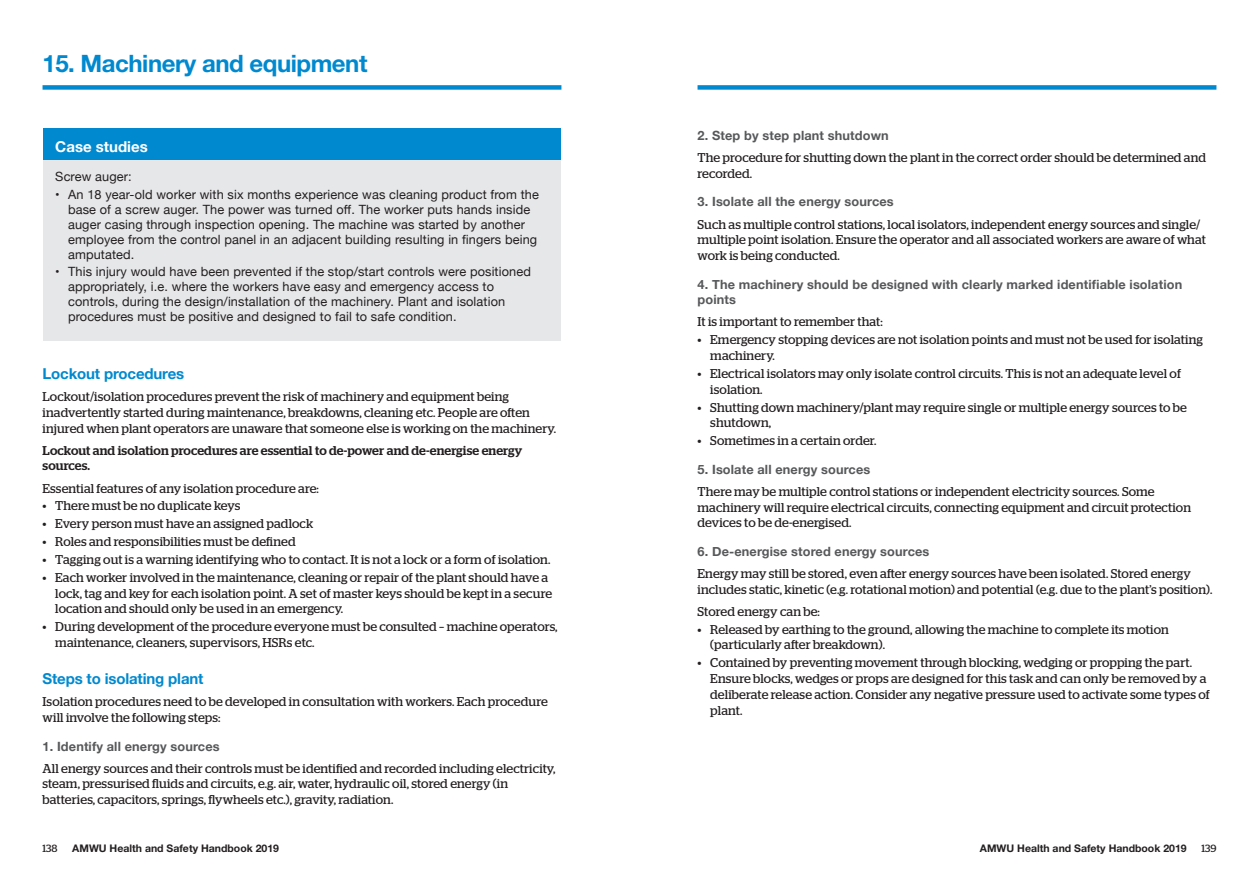
<style>
.page{position:relative;width:1259px;height:893px;background:#fff}
.page>*{position:absolute;margin:0;border:0;box-sizing:border-box;transform-origin:0 0}
.OHS_running_head{font:700 24px "Helvetica Neue LT Std";letter-spacing:-.02em;color:#0089cf}
.OHS_A_head{font:700 15px "Helvetica Neue";letter-spacing:-.01em;color:#0089cf}
.OHS_box_colour_head{font:700 15px "Helvetica Neue";color:#fff}
.OHS_body_copy{font:12.75px/15.8px "Stag";letter-spacing:.005em;color:#231f20}
.OHS_bullet_1{font:12.75px/15.8px "Stag";letter-spacing:.005em;color:#231f20}
.OHS_box_bullet{font:12.75px/15px "Helvetica Neue";letter-spacing:.01em;color:#231f20}
.OHS_B_head{font:700 12.75px/15.8px "Helvetica Neue";letter-spacing:.01em;color:#57585a}
.OHS_body_copy-2{font:500 12.75px/15.8px "Stag";letter-spacing:.01em;color:#231f20}
.t1{font:700 10.5px "Helvetica Neue LT Std";color:#231f20}
.t2{font:10.5px "Stag";letter-spacing:.005em;color:#231f20}
</style>
<div class="page">
<div style="left:697px;top:85px;width:519px;height:5px;background:#0089cf"></div>
<div style="left:43px;top:85px;width:518px;height:5px;background:#0089cf"></div>
<div style="left:43px;top:128px;width:518px;height:44px;background:#0089cf"></div>
<div style="left:43px;top:161px;width:518px;height:40px;background:#e6e7e9"></div>
<div style="left:43px;top:178px;width:518px;height:100px;background:#e6e7e9"></div>
<div style="left:43px;top:255px;width:518px;height:85px;background:#e6e7e9"></div>
<p class="OHS_running_head" style="left:43px;top:49px;width:326px">15. Machinery and equipment</p>
<p class="OHS_B_head" style="left:697px;top:128px;width:193px">2. Step by step plant shutdown</p>
<p class="OHS_body_copy" style="left:697px;top:150px;width:510px">The procedure for shutting down the plant in the correct order should be determined and recorded.</p>
<p class="OHS_B_head" style="left:697px;top:194px;width:198px">3. Isolate all the energy sources</p>
<p class="OHS_body_copy" style="left:697px;top:216px;width:510px">Such as multiple control stations, local isolators, independent energy sources and single/ multiple point isolation. Ensure the operator and all associated workers are aware of what work is being conducted.</p>
<p class="OHS_B_head" style="left:697px;top:276px;width:486px">4. The machinery should be designed with clearly marked identifiable isolation points</p>
<p class="OHS_body_copy" style="left:697px;top:314px;width:187px">It is important to remember that:</p>
<p class="OHS_bullet_1" style="left:710px;top:332px;width:494px;text-indent:-13px">• Emergency stopping devices are not isolation points and must not be used for isolating machinery.</p>
<p class="OHS_bullet_1" style="left:710px;top:365px;width:472px;text-indent:-13px">• Electrical isolators may only isolate control circuits. This is not an adequate level of isolation.</p>
<p class="OHS_bullet_1" style="left:710px;top:399px;width:478px;text-indent:-13px">• Shutting down machinery/plant may require single or multiple energy sources to be shutdown,</p>
<p class="OHS_bullet_1" style="left:697px;top:433px;width:180px">• Sometimes in a certain order.</p>
<p class="OHS_B_head" style="left:697px;top:462px;width:174px">5. Isolate all energy sources</p>
<p class="OHS_body_copy" style="left:697px;top:483px;width:495px">There may be multiple control stations or independent electricity sources. Some machinery will require electrical circuits, connecting equipment and circuit protection devices to be de-energised.</p>
<p class="OHS_B_head" style="left:697px;top:544px;width:233px">6. De-energise stored energy sources</p>
<p class="OHS_body_copy" style="left:697px;top:565px;width:516px">Energy may still be stored, even after energy sources have been isolated. Stored energy includes static, kinetic (e.g. rotational motion) and potential (e.g. due to the plant’s position).</p>
<p class="OHS_body_copy" style="left:697px;top:603px;width:124px">Stored energy can be:</p>
<p class="OHS_bullet_1" style="left:710px;top:621px;width:460px;text-indent:-13px">• Released by earthing to the ground, allowing the machine to complete its motion (particularly after breakdown).</p>
<p class="OHS_bullet_1" style="left:710px;top:655px;width:501px;text-indent:-13px">• Contained by preventing movement through blocking, wedging or propping the part.<br>Ensure blocks, wedges or props are designed for this task and can only be removed by a deliberate release action. Consider any negative pressure used to activate some types of plant.</p>
<p class="OHS_box_colour_head" style="left:55px;top:134px;width:94px">Case studies</p>
<p class="OHS_box_bullet" style="left:55px;top:170px;width:78px">Screw auger:</p>
<p class="OHS_box_bullet" style="left:68px;top:187px;width:472px;text-indent:-13px">• An 18 year-old worker with six months experience was cleaning product from the base of a screw auger. The power was turned off. The worker puts hands inside auger casing through inspection opening. The machine was started by another employee from the control panel in an adjacent building resulting in fingers being amputated.</p>
<p class="OHS_box_bullet" style="left:68px;top:264px;width:464px;text-indent:-13px">• This injury would have been prevented if the stop/start controls were positioned appropriately, i.e. where the workers have easy and emergency access to controls, during the design/installation of the machinery. Plant and isolation procedures must be positive and designed to fail to safe condition.</p>
<p class="OHS_A_head" style="left:43px;top:362px;width:143px">Lockout procedures</p>
<p class="OHS_body_copy" style="left:43px;top:389px;width:515px">Lockout/isolation procedures prevent the risk of machinery and equipment being inadvertently started during maintenance, breakdowns, cleaning etc. People are often injured when plant operators are unaware that someone else is working on the machinery.</p>
<p class="OHS_body_copy-2" style="left:43px;top:442px;width:481px">Lockout and isolation procedures are essential to de-power and de-energise energy sources.</p>
<p class="OHS_body_copy" style="left:43px;top:480px;width:278px">Essential features of any isolation procedure are:</p>
<p class="OHS_bullet_1" style="left:43px;top:498px;width:199px">• There must be no duplicate keys</p>
<p class="OHS_bullet_1" style="left:43px;top:516px;width:272px">• Every person must have an assigned padlock</p>
<p class="OHS_bullet_1" style="left:43px;top:534px;width:255px">• Roles and responsibilities must be defined</p>
<p class="OHS_bullet_1" style="left:43px;top:552px;width:509px">• Tagging out is a warning identifying who to contact. It is not a lock or a form of isolation.</p>
<p class="OHS_bullet_1" style="left:55px;top:569px;width:498px;text-indent:-13px">• Each worker involved in the maintenance, cleaning or repair of the plant should have a lock, tag and key for each isolation point. A set of master keys should be kept in a secure location and should only be used in an emergency.</p>
<p class="OHS_bullet_1" style="left:55px;top:619px;width:504px;text-indent:-13px">• During development of the procedure everyone must be consulted – machine operators, maintenance, cleaners, supervisors, HSRs etc.</p>
<p class="OHS_A_head" style="left:43px;top:667px;width:162px">Steps to isolating plant</p>
<p class="OHS_body_copy" style="left:43px;top:694px;width:507px">Isolation procedures need to be developed in consultation with workers. Each procedure will involve the following steps:</p>
<p class="OHS_B_head" style="left:43px;top:738px;width:179px">1. Identify all energy sources</p>
<p class="OHS_body_copy" style="left:43px;top:760px;width:514px">All energy sources and their controls must be identified and recorded including electricity, steam, pressurised fluids and circuits, e.g. air, water, hydraulic oil, stored energy (in batteries, capacitors, springs, flywheels etc.), gravity, radiation.</p>
<p class="t2" style="left:43px;top:842px;width:17px">138</p>
<p class="t1" style="left:72px;top:842px;width:208px">AMWU Health and Safety Handbook 2019</p>
<p class="t1" style="left:980px;top:842px;width:208px">AMWU Health and Safety Handbook 2019</p>
<p class="t2" style="left:1201px;top:842px;width:17px">139</p>
</div>
